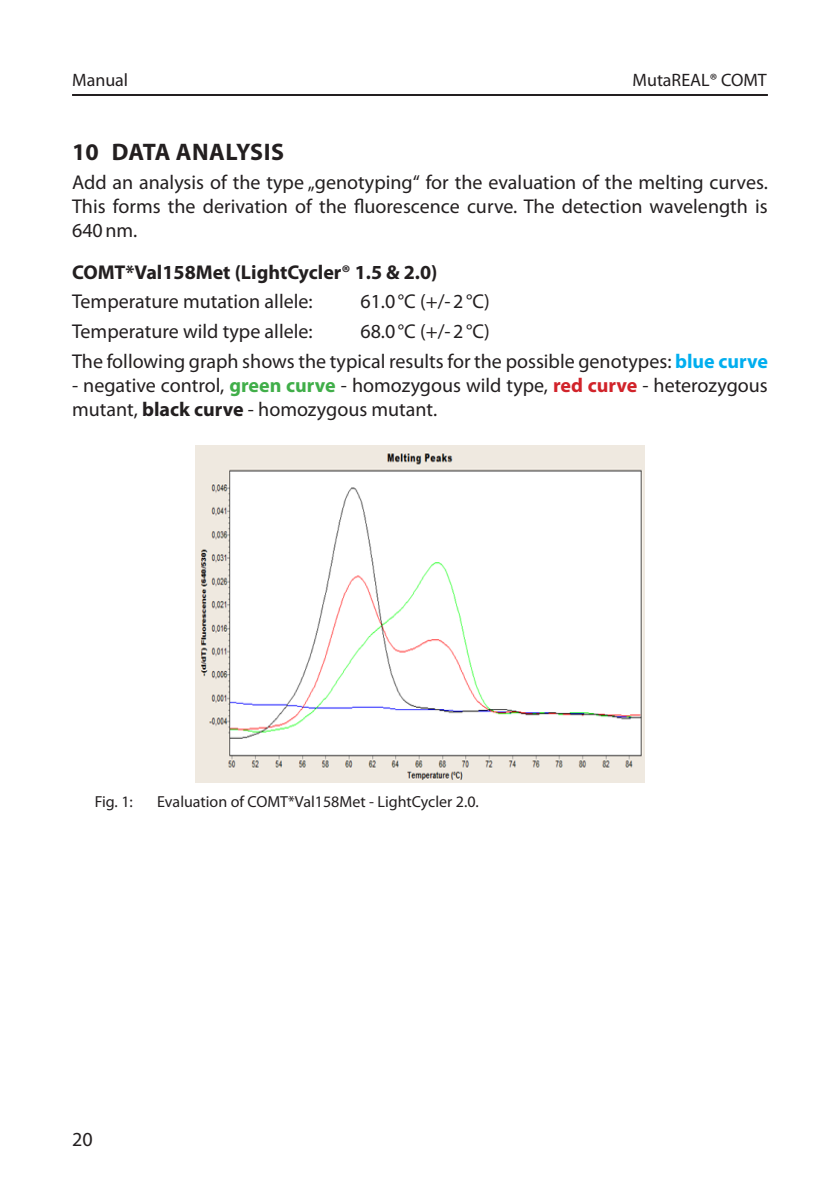
<style>
.page{position:relative;width:840px;height:1191px;background:#fff}
.page>*{position:absolute;margin:0;border:0;box-sizing:border-box;transform-origin:0 0}
.Überschrift_Englisch_E{font:700 24px "Myriad Pro";letter-spacing:.005em;color:#231f20}
.Fließtext_D{font:20px/24px "Myriad Pro";color:#231f20;text-align:justify}
.zusätzl__Überschrift_D{font:700 20px "Myriad Pro";color:#231f20}
.t1{font:18px "Myriad Pro";color:#231f20}
.Bildunterschrift_D{font:16px "Myriad Pro";color:#231f20}
.s1{font-weight:700;color:#00aeef}
.s2{font-weight:700;color:#40ae49}
.s3{font-weight:700;color:#d1232a}
.s4{font-weight:700}
</style>
<div class="page">
<hr style="left:72px;top:94px;width:695px;height:2px;background:#231f20">
<img style="left:196px;top:445px;width:447px;height:338px">
<p class="t1" style="left:72px;top:68px;width:58px">Manual</p>
<p class="t1" style="left:632px;top:68px;width:136px">MutaREAL® COMT</p>
<p class="Überschrift_Englisch_E" style="left:72px;top:138px;width:213px">10 DATA ANALYSIS</p>
<p class="Fließtext_D" style="left:72px;top:170px;width:697px">Add an analysis of the type „genotyping“ for the evaluation of the melting curves.<br>This forms the derivation of the fluorescence curve. The detection wavelength is 640nm.</p>
<p class="zusätzl__Überschrift_D" style="left:72px;top:260px;width:367px">COMT*Val158Met (LightCycler® 1.5 &amp; 2.0)</p>
<p class="Fließtext_D" style="left:72px;top:289px;width:242px">Temperature mutation allele:</p>
<p class="Fließtext_D" style="left:360px;top:289px;width:131px">61.0°C (+/-2°C)</p>
<p class="Fließtext_D" style="left:72px;top:319px;width:242px">Temperature wild type allele:</p>
<p class="Fließtext_D" style="left:360px;top:319px;width:131px">68.0°C (+/-2°C)</p>
<p class="Fließtext_D" style="left:72px;top:348px;width:697px">The following graph shows the typical results for the possible genotypes: <span class="s1">blue curve</span></p>
<p class="Fließtext_D" style="left:72px;top:372px;width:697px">- negative control, <span class="s2">green curve</span> - homozygous wild type, <span class="s3">red curve</span> - heterozygous mutant, <span class="s4">black curve</span> - homozygous mutant.</p>
<p class="Bildunterschrift_D" style="left:95px;top:792px;width:40px">Fig. 1:</p>
<p class="Bildunterschrift_D" style="left:157px;top:792px;width:323px">Evaluation of COMT*Val158Met - LightCycler 2.0.</p>
<p class="Fließtext_D" style="left:72px;top:1126px;width:22px">20</p>
</div>
